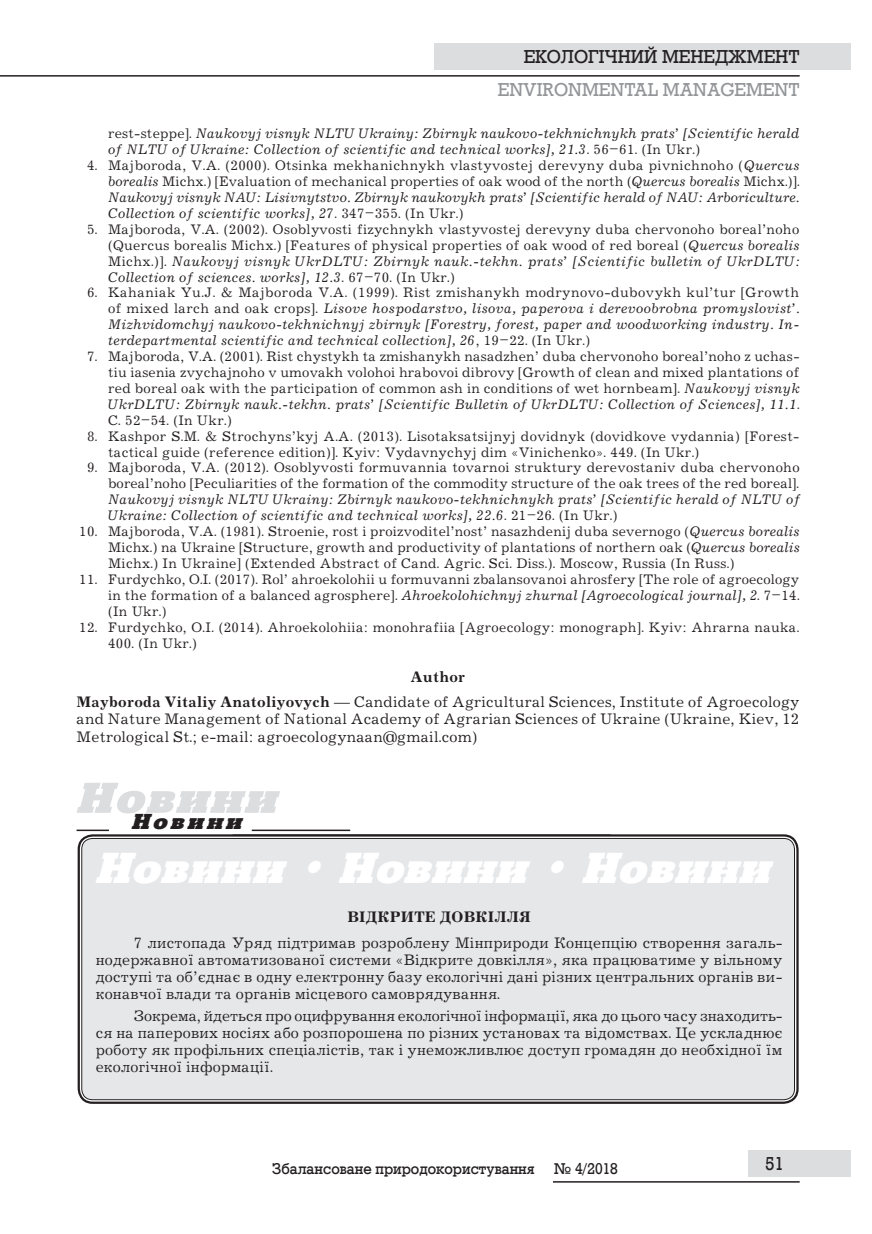
<style>
.page{position:relative;width:872px;height:1234px;background:#fff}
.page>*{position:absolute;margin:0;border:0;box-sizing:border-box;transform-origin:0 0}
.t1{font:italic 800 42px "Rodeo";color:#fff}
.t2{font:italic 800 21px "Rodeo";color:#231f20}
.t3{font:18px "DIA Rodeo";color:#231f20}
.t4{font:18px "DIA Rodeo";color:#939598}
.t5{font:15.75px/17.1px "Journal C";letter-spacing:.015em;color:#231f20;text-align:justify}
.t6{font:700 15.75px "Journal C";letter-spacing:.015em;color:#231f20}
.t7{font:15px "DIA Rodeo";color:#231f20}
.t8{font:14.25px/15.9px "Journal C";letter-spacing:.025em;color:#231f20;text-align:justify}
.t9{font:italic 14.25px/15.9px "Journal C";letter-spacing:.025em;color:#231f20}
.s1{font-style:normal}
.s2{font-style:italic}
.s3{font-weight:700}
</style>
<div class="page">
<div style="left:748px;top:1149px;width:102px;height:27px;background:#dcdddf"></div>
<hr style="left:553px;top:1180px;width:246px;height:2px;background:#231f20">
<hr style="left:0;top:75px;width:799px;height:2px;background:#231f20">
<svg style="left:77px;top:834px;width:722px;height:268px;background:#7e7c7d"></svg>
<div style="left:81px;top:837px;width:714px;height:262px;background:#e6e7e9"></div>
<hr style="left:77px;top:829px;width:32px;height:1px;background:#231f20">
<hr style="left:233px;top:834px;width:377px;height:1px;background:#231f20">
<svg style="left:77px;top:783px;width:203px;height:30px"></svg>
<hr style="left:252px;top:829px;width:98px;height:1px;background:#231f20">
<div style="left:434px;top:43px;width:416px;height:27px;background:#dcdddf"></div>
<p class="t3" style="left:524px;top:46px;width:277px">ЕКОЛОГІЧНИЙ МЕНЕДЖМЕНТ</p>
<p class="t4" style="left:498px;top:79px;width:303px">ENVIRONMENTAL MANAGEMENT</p>
<p class="t9" style="left:108px;top:126px;width:692px"><span class="s1">rest-steppe].</span> Naukovyj visnyk NLTU Ukrainy: Zbirnyk naukovo-tekhnichnykh prats’ [Scientific herald of NLTU of Ukraine: Collection of scientific and technical works], 21.3<span class="s1">. 56–61. (In Ukr.)</span></p>
<p class="t8" style="left:108px;top:158px;width:693px;text-indent:-21px">4. Majboroda, V.A. (2000). Otsinka mekhanichnykh vlastyvostej derevyny duba pivnichnoho (<span class="s2">Quercus borealis</span> Michx.) [Evaluation of mechanical properties of oak wood of the north (<span class="s2">Quercus borealis</span> Michx.)].<br><span class="s2">Naukovyj visnyk NAU: Lisivnytstvo. Zbirnyk naukovykh prats’ [Scientific herald of NAU: Arboriculture.<br>Collection of scientific works], 27</span>. 347–355. (In Ukr.)</p>
<p class="t8" style="left:108px;top:222px;width:693px;text-indent:-21px">5. Majboroda, V.A. (2002). Osoblyvosti fizychnykh vlastyvostej derevyny duba chervonoho boreal’noho (Quercus borealis Michx.) [Features of physical properties of oak wood of red boreal (<span class="s2">Quercus borealis </span>Michx.)]. <span class="s2">Naukovyj visnyk UkrDLTU: Zbirnyk nauk.-tekhn. prats’ [Scientific bulletin of UkrDLTU:<br>Collection of sciences. works], 12.3</span>. 67–70. (In Ukr.)</p>
<p class="t9" style="left:108px;top:285px;width:693px;text-align:justify;text-indent:-21px"><span class="s1">6. Kahaniak Yu.J. &amp; Majboroda V.A. (1999). Rist zmishanykh modrynovo-dubovykh kul’tur [Growth of mixed larch and oak crops].</span> Lisove hospodarstvo, lisova, paperova i derevoobrobna promyslovist’.<br>Mizhvidomchyj naukovo-tekhnichnyj zbirnyk [Forestry, forest, paper and woodworking industry. In&shy;terdepartmental scientific and technical collection], 26<span class="s1">, 19–22. (In Ukr.)</span></p>
<p class="t8" style="left:108px;top:349px;width:693px;text-indent:-21px">7. Majboroda, V.A. (2001). Rist chystykh ta zmishanykh nasadzhen’ duba chervonoho boreal’noho z uchas&shy;tiu iasenia zvychajnoho v umovakh volohoi hrabovoi dibrovy [Growth of clean and mixed plantations of red boreal oak with the participation of common ash in conditions of wet hornbeam]. <span class="s2">Naukovyj visnyk UkrDLTU: Zbirnyk nauk.-tekhn. prats’ [Scientific Bulletin of UkrDLTU: Collection of Sciences], 11.1</span>.<br>С. 52–54. (In Ukr.)</p>
<p class="t8" style="left:108px;top:428px;width:693px;text-indent:-21px">8. Kashpor S.M. &amp; Strochyns’kyj A.A. (2013). Lisotaksatsijnyj dovidnyk (dovidkove vydannia) [Forest&shy;tactical guide (reference edition)]. Kyiv: Vydavnychyj dim «Vinichenko». 449. (In Ukr.)</p>
<p class="t8" style="left:87px;top:460px;width:714px;text-align:right">9. Majboroda, V.A. (2012). Osoblyvosti formuvannia tovarnoi struktury derevostaniv duba chervonoho boreal’noho [Peculiarities of the formation of the commodity structure of the oak trees of the red boreal].</p>
<p class="t9" style="left:108px;top:492px;width:693px">Naukovyj visnyk NLTU Ukrainy: Zbirnyk naukovo-tekhnichnykh prats’ [Scientific herald of NLTU of<br>Ukraine: Collection of scientific and technical works], 22.6<span class="s1">. 21–26. (In Ukr.)</span></p>
<p class="t8" style="left:108px;top:524px;width:693px;text-indent:-29px">10. Majboroda, V.A. (1981). Stroenie, rost i proizvoditel’nost’ nasazhdenij duba severnogo (<span class="s2">Quercus borealis </span>Michx.) na Ukraine [Structure, growth and productivity of plantations of northern oak (<span class="s2">Quercus borealis </span>Michx.) In Ukraine] (Extended Abstract of Cand. Agric. Sci. Diss.). Moscow, Russia (Іn Russ.)</p>
<p class="t8" style="left:108px;top:571px;width:693px;text-indent:-29px">11. Furdychko, O.I. (2017). Rol’ ahroekolohii u formuvanni zbalansovanoi ahrosfery [The role of agroecology in the formation of a balanced agrosphere]. <span class="s2">Ahroekolohichnyj zhurnal [Agroecological journal], 2</span>. 7–14. (In Ukr.)</p>
<p class="t8" style="left:108px;top:619px;width:693px;text-indent:-29px">12. Furdychko, O.I. (2014). Ahroekolohiia: monohrafiia [Agroecology: monograph]. Kyiv: Ahrarna nauka.<br>400. (In Ukr.)</p>
<p class="t5" style="left:77px;top:664px;width:724px;line-height:25.7px;text-align:center"><span class="s3">Author<br>Mayboroda Vitaliy Anatoliyovych</span> — Candidate of Agricultural Sciences, Institute of Agroecology</p>
<p class="t5" style="left:77px;top:711px;width:724px">and Nature Management of National Academy of Agrarian Sciences of Ukraine (Ukraine, Kiev, 12<br>Metrological St.; e-mail: agroecologynaan@gmail.com)</p>
<h2 class="t2" style="left:131px;top:809px;width:118px">Новини</h2>
<h1 class="t1" style="left:95px;top:843px;width:689px">Новини • Новини • Новини</h1>
<p class="t6" style="left:347px;top:908px;width:185px">ВІДКРИТЕ ДОВКІЛЛЯ</p>
<p class="t5" style="left:96px;top:934px;width:688px;text-indent:38px">7 листопада Уряд підтримав розроблену Мінприроди Концепцію створення загаль&shy;нодержавної автоматизованої системи «Відкрите довкілля», яка працюватиме у вільному доступі та об’єднає в одну електронну базу екологічні дані різних центральних органів ви&shy;конавчої влади та органів місцевого самоврядування.</p>
<p class="t5" style="left:96px;top:1007px;width:688px;text-indent:38px">Зокрема, йдеться про оцифрування екологічної інформації, яка до цього часу знаходить&shy;ся на паперових носіях або розпорошена по різних установах та відомствах. Це ускладнює роботу як профільних спеціалістів, так і унеможливлює доступ громадян до необхідної їм екологічної інформації.</p>
<p class="t7" style="left:272px;top:1160px;width:264px">Збалансоване природокористування</p>
<p class="t7" style="left:554px;top:1160px;width:65px">№ 4/2018</p>
<p class="t3" style="left:765px;top:1153px;width:20px">51</p>
</div>
